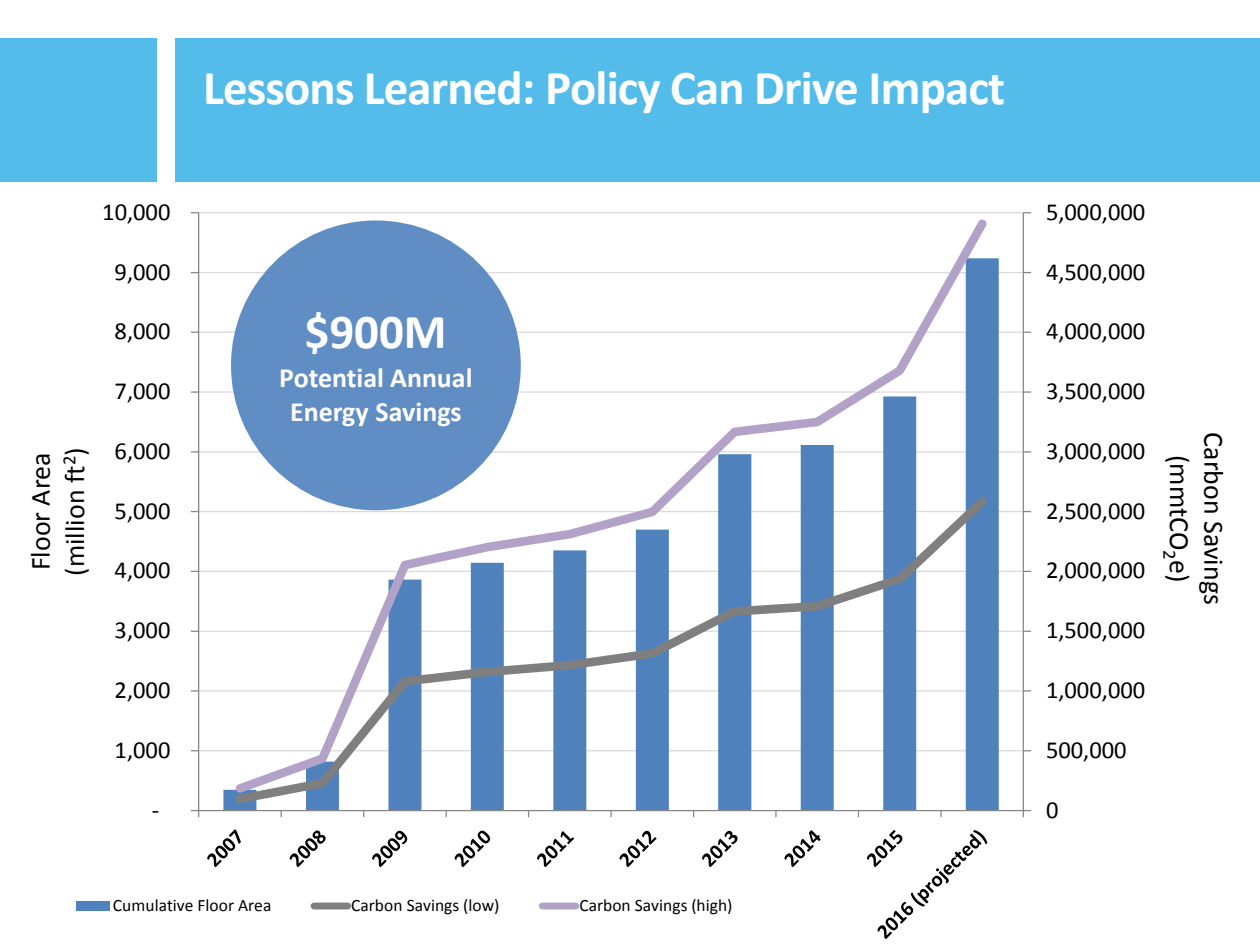
<style>
.page{position:relative;width:1260px;height:945px;background:#fff}
.page>*{position:absolute;margin:0;border:0;box-sizing:border-box;transform-origin:0 0}
.t1{font:700 49px "Calibri";letter-spacing:-.02em;color:#fff}
.t2{font:28px/34.3px "Calibri";color:#000;text-align:center}
.t3{font:700 28px/33.6px "Calibri";color:#fff;text-align:center}
.t4{font:24.5px "Calibri";letter-spacing:-.005em;color:#000}
.t5{font:17.5px "Calibri";letter-spacing:.005em;color:#000}
</style>
<div class="page">
<div style="left:0;top:38px;width:157px;height:143px;background:#54bceb"></div>
<div style="left:175px;top:38px;width:1085px;height:143px;background:#54bceb"></div>
<hr style="left:199px;top:750px;width:824px;height:1px;background:#dadada">
<hr style="left:199px;top:690px;width:824px;height:2px;background:#dadada">
<hr style="left:199px;top:631px;width:824px;height:1px;background:#dadada">
<hr style="left:199px;top:571px;width:824px;height:1px;background:#dadada">
<hr style="left:199px;top:511px;width:824px;height:1px;background:#dadada">
<hr style="left:199px;top:451px;width:824px;height:2px;background:#dadada">
<hr style="left:199px;top:391px;width:824px;height:2px;background:#dadada">
<hr style="left:199px;top:332px;width:824px;height:1px;background:#dadada">
<hr style="left:199px;top:272px;width:824px;height:1px;background:#dadada">
<hr style="left:199px;top:212px;width:824px;height:1px;background:#dadada">
<hr style="left:1023px;top:213px;width:1px;height:598px;background:#868686">
<svg style="left:1024px;top:690px;width:7px;height:2px"></svg>
<svg style="left:1024px;top:451px;width:7px;height:2px"></svg>
<svg style="left:1024px;top:391px;width:7px;height:2px"></svg>
<hr style="left:198px;top:213px;width:1px;height:598px;background:#868686">
<svg style="left:191px;top:690px;width:7px;height:2px"></svg>
<svg style="left:191px;top:451px;width:7px;height:2px"></svg>
<svg style="left:191px;top:391px;width:7px;height:2px"></svg>
<hr style="left:199px;top:810px;width:824px;height:1px;background:#868686">
<svg style="left:191px;top:810px;width:8px;height:7px"></svg>
<svg style="left:610px;top:811px;width:2px;height:6px"></svg>
<svg style="left:775px;top:811px;width:2px;height:6px"></svg>
<svg style="left:940px;top:811px;width:2px;height:6px"></svg>
<svg style="left:1021px;top:810px;width:11px;height:8px"></svg>
<svg style="left:230px;top:799px;width:764px;height:10px"></svg>
<svg style="left:229px;top:213px;width:765px;height:586px"></svg>
<svg style="left:207px;top:829px;width:34px;height:38px"></svg>
<svg style="left:290px;top:830px;width:36px;height:37px"></svg>
<svg style="left:372px;top:831px;width:35px;height:36px"></svg>
<svg style="left:455px;top:831px;width:35px;height:36px"></svg>
<svg style="left:537px;top:831px;width:37px;height:36px"></svg>
<svg style="left:620px;top:831px;width:37px;height:36px"></svg>
<svg style="left:702px;top:831px;width:36px;height:36px"></svg>
<svg style="left:784px;top:830px;width:37px;height:37px"></svg>
<svg style="left:867px;top:830px;width:120px;height:109px"></svg>
<div style="left:76px;top:901px;width:33px;height:10px;background:#4f81bd"></div>
<div style="left:314px;top:903px;width:34px;height:7px;background:#7f7f7f"></div>
<div style="left:542px;top:903px;width:34px;height:7px;background:#b3a2c7"></div>
<div style="left:231px;top:220px;width:290px;height:290px;background:#608dc3;border-radius:50%"></div>
<h1 class="t1" style="left:203px;top:57px;width:804px">Lessons Learned: Policy Can Drive Impact</h1>
<p class="t4" style="left:102px;top:196px;width:70px">10,000</p>
<p class="t4" style="left:115px;top:256px;width:57px">9,000</p>
<p class="t4" style="left:115px;top:316px;width:57px">8,000</p>
<p class="t2" style="left:23px;top:576px;width:130px;text-align:left;rotate:-90deg">Floor Area (million ft<sup>2</sup>)</p>
<p class="t4" style="left:115px;top:375px;width:57px">7,000</p>
<p class="t4" style="left:115px;top:435px;width:57px">6,000</p>
<p class="t4" style="left:115px;top:495px;width:57px">5,000</p>
<p class="t4" style="left:115px;top:555px;width:57px">4,000</p>
<p class="t4" style="left:115px;top:615px;width:57px">3,000</p>
<p class="t4" style="left:115px;top:674px;width:57px">2,000</p>
<p class="t4" style="left:115px;top:734px;width:57px">1,000</p>
<p class="t4" style="left:152px;top:794px;width:9px">-</p>
<h1 class="t1" style="left:305px;top:301px;width:143px">$900M</h1>
<p class="t3" style="left:279px;top:361px;width:195px">Potential Annual<br>Energy Savings</p>
<p class="t5" style="left:113px;top:894px;width:160px">Cumulative Floor Area</p>
<p class="t5" style="left:351px;top:894px;width:150px">Carbon Savings (low)</p>
<p class="t5" style="left:579px;top:894px;width:155px">Carbon Savings (high)</p>
<p class="t4" style="left:1046px;top:196px;width:101px">5,000,000</p>
<p class="t4" style="left:1046px;top:256px;width:101px">4,500,000</p>
<p class="t4" style="left:1046px;top:316px;width:101px">4,000,000</p>
<p class="t4" style="left:1046px;top:375px;width:101px">3,500,000</p>
<p class="t4" style="left:1046px;top:435px;width:101px">3,000,000</p>
<p class="t4" style="left:1046px;top:495px;width:101px">2,500,000</p>
<p class="t4" style="left:1046px;top:555px;width:101px">2,000,000</p>
<p class="t4" style="left:1046px;top:615px;width:101px">1,500,000</p>
<p class="t4" style="left:1046px;top:674px;width:101px">1,000,000</p>
<p class="t4" style="left:1046px;top:734px;width:82px">500,000</p>
<p class="t4" style="left:1046px;top:794px;width:14px">0</p>
<p class="t2" style="left:1231px;top:432px;width:174px;rotate:90deg">Carbon Savings (mmtCO<sub>2</sub>e)</p>
</div>
